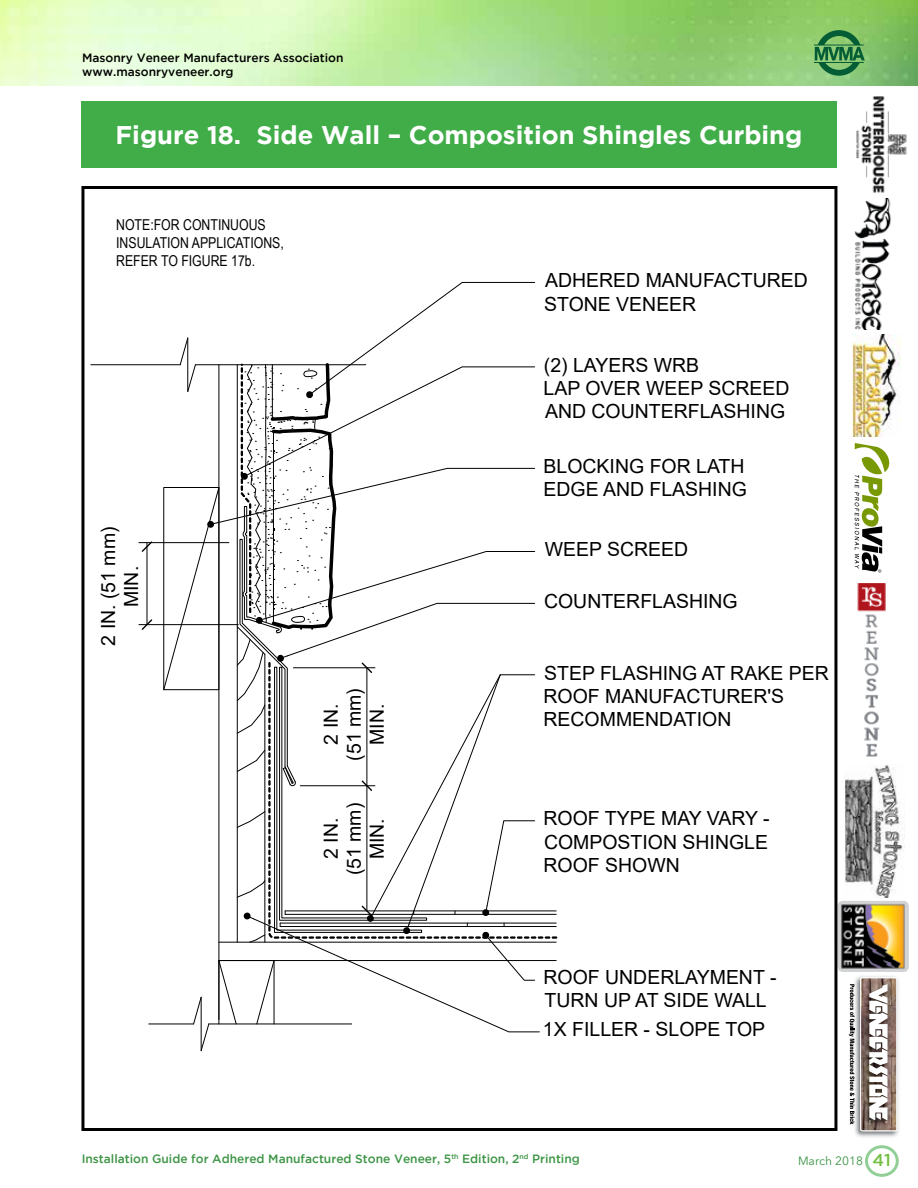
<style>
.page{position:relative;width:918px;height:1188px;background:#fff}
.page>*{position:absolute;margin:0;border:0;box-sizing:border-box;transform-origin:0 0}
.t1{font:700 25.5px "Gotham";color:#fff}
.t2{font:19.5px/23.2px "Arial";color:#000}
.t3{font:500 17.25px "Gotham";color:#75c044}
.t4{font:15px/18px "Arial Narrow";color:#000}
.t5{font:500 12px "Gotham";color:#3d9545}
.t6{font:500 12px/14.4px "Gotham";color:#000}
.t7{font:12px "Avenir Next LT Pro";color:#3d9545}
</style>
<div class="page">
<div style="left:865px;top:1145px;width:34px;height:32px;border:3px solid #41ad49;border-radius:50%"></div>
<img style="left:0;top:0;width:918px;height:86px">
<svg style="left:815px;top:30px;width:50px;height:46px;background:#549c59"></svg>
<hr style="left:814px;top:45px;width:50px;height:1px;background:#045d34">
<hr style="left:814px;top:62px;width:50px;height:1px;background:#045d34">
<img style="left:854px;top:198px;width:38px;height:131px">
<img style="left:857px;top:583px;width:29px;height:174px">
<img style="left:838px;top:901px;width:71px;height:71px">
<img style="left:855px;top:976px;width:44px;height:161px">
<svg style="left:849px;top:977px;width:48px;height:154px"></svg>
<img style="left:852px;top:334px;width:49px;height:102px">
<svg style="left:855px;top:443px;width:34px;height:130px"></svg>
<img style="left:856px;top:96px;width:51px;height:97px">
<img style="left:844px;top:764px;width:60px;height:133px">
<hr style="left:219px;top:960px;width:337px;height:1px;background:#000">
<hr style="left:219px;top:942px;width:337px;height:1px;background:#000">
<hr style="left:91px;top:364px;width:89px;height:1px;background:#000">
<hr style="left:147px;top:543px;width:1px;height:82px;background:#000">
<hr style="left:139px;top:624px;width:99px;height:1px;background:#000">
<hr style="left:139px;top:542px;width:90px;height:1px;background:#000">
<hr style="left:149px;top:1024px;width:45px;height:1px;background:#000">
<svg style="left:140px;top:618px;width:14px;height:12px"></svg>
<svg style="left:140px;top:541px;width:14px;height:12px"></svg>
<svg style="left:163px;top:282px;width:377px;height:770px"></svg>
<div style="left:81px;top:101px;width:756px;height:67px;background:#41ad49"></div>
<p class="t6" style="left:82px;top:50px;width:263px">Masonry Veneer Manufacturers Association www.masonryveneer.org</p>
<h1 class="t1" style="left:116px;top:120px;width:688px">Figure 18. Side Wall – Composition Shingles Curbing</h1>
<p class="t4" style="left:116px;top:215px;width:169px">NOTE:FOR CONTINUOUS<br>INSULATION APPLICATIONS,<br>REFER TO FIGURE 17b.</p>
<p class="t2" style="left:97px;top:646px;width:121px;text-align:center;rotate:-90deg">2 IN. (51 mm)<br>MIN.</p>
<p class="t2" style="left:319px;top:761px;width:74px;text-align:center;rotate:-90deg">2 IN. (51 mm)<br>MIN.</p>
<p class="t2" style="left:319px;top:875px;width:74px;text-align:center;rotate:-90deg">2 IN. (51 mm)<br>MIN.</p>
<p class="t2" style="left:544px;top:269px;width:265px">ADHERED MANUFACTURED<br>STONE VENEER</p>
<p class="t2" style="left:544px;top:353px;width:248px">(2) LAYERS WRB<br>LAP OVER WEEP SCREED<br>AND COUNTERFLASHING</p>
<p class="t2" style="left:544px;top:455px;width:205px">BLOCKING FOR LATH<br>EDGE AND FLASHING</p>
<p class="t2" style="left:545px;top:538px;width:145px">WEEP SCREED</p>
<p class="t2" style="left:544px;top:590px;width:195px">COUNTERFLASHING</p>
<p class="t2" style="left:544px;top:661px;width:287px">STEP FLASHING AT RAKE PER<br>ROOF MANUFACTURER'S<br>RECOMMENDATION</p>
<p class="t2" style="left:544px;top:807px;width:228px;text-align:justify">ROOF TYPE MAY VARY - COMPOSTION SHINGLE ROOF SHOWN</p>
<p class="t2" style="left:544px;top:965px;width:234px">ROOF UNDERLAYMENT -<br>TURN UP AT SIDE WALL</p>
<p class="t2" style="left:543px;top:1017px;width:224px">1X FILLER - SLOPE TOP</p>
<p class="t5" style="left:82px;top:1152px;width:500px">Installation Guide for Adhered Manufactured Stone Veneer, 5<sup>th</sup> Edition, 2<sup>nd</sup> Printing</p>
<p class="t7" style="left:798px;top:1154px;width:66px">March 2018</p>
<p class="t3" style="left:873px;top:1151px;width:20px">41</p>
</div>
